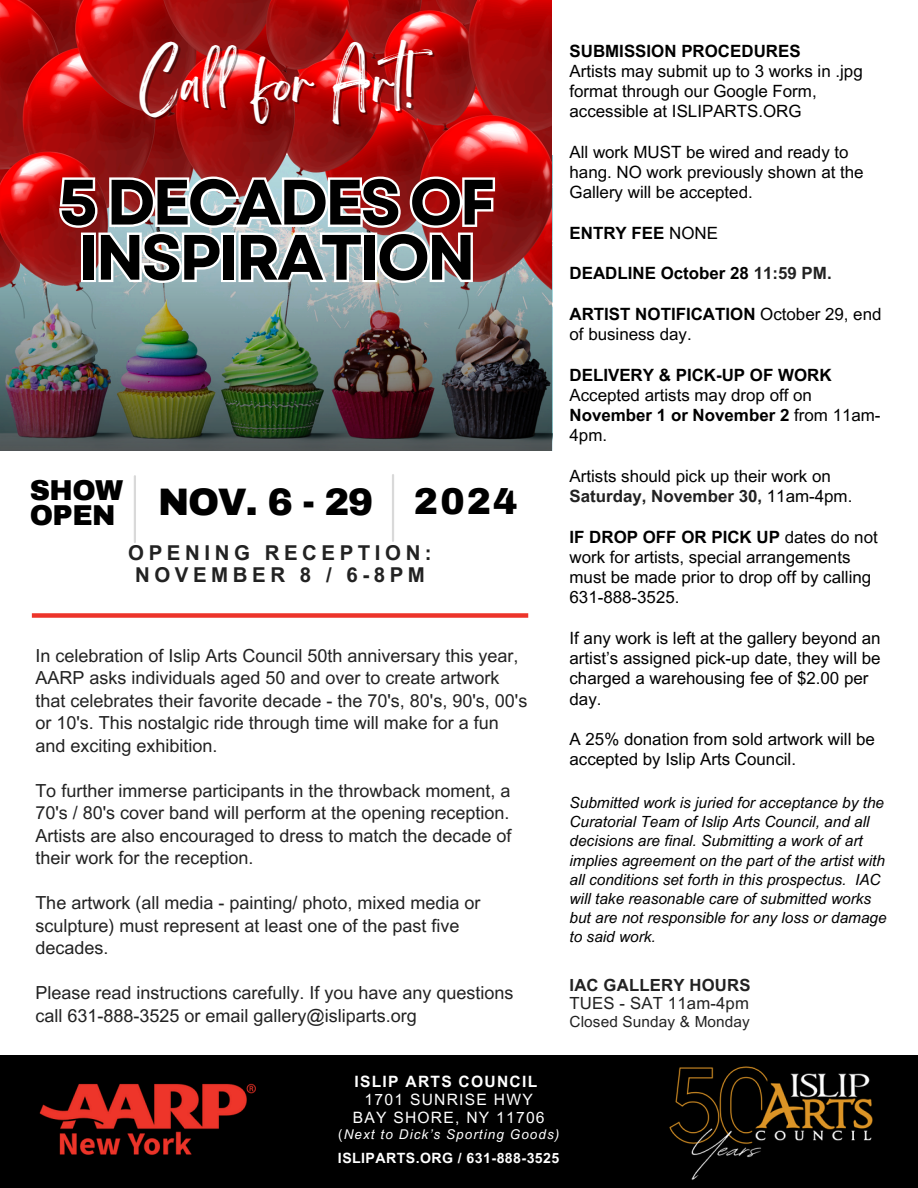
<style>
.page{position:relative;width:918px;height:1188px;background:#fff}
.page>*{position:absolute;margin:0;border:0;box-sizing:border-box;transform-origin:0 0}
.t1{font:700 63.9px/55.2px "Garet";letter-spacing:-.055em;color:#000;text-align:center}
.t2{font:46.95px "Brightwall";letter-spacing:.015em;color:#fff}
.t3{font:900 37.5px "Archivo";color:#000}
.t4{font:900 36.45px "Archivo";color:#000}
.t5{font:900 28.2px/25px "Archivo";letter-spacing:-.02em;color:#000}
.t6{font:700 20.55px/22.5px "Arial MT Pro";letter-spacing:.22em;color:#222;text-align:center}
.t7{font:18px/22.5px "Arial MT Pro";color:#222}
.t8{font:16.95px/20.2px "Arial MT Pro";color:#000}
.t9{font:700 16.95px "Arial MT Pro";color:#000}
.t10{font:16.8px "Arial MT Pro";letter-spacing:.01em;color:#222}
.t11{font:700 16.8px "Arial MT Pro";letter-spacing:.01em;color:#222}
.t12{font:15.6px/18px "Arial MT Pro";letter-spacing:.08em;color:#fff;text-align:center}
.t13{font:700 15.6px "Arial MT Pro";letter-spacing:.08em;color:#fff}
.t14{font:italic 15.45px/19.2px "Arial MT Pro";color:#000}
.t15{font:15.3px "Arial MT Pro";letter-spacing:.01em;color:#222}
.t16{font:700 14.1px "Arial MT Pro";letter-spacing:.03em;color:#fff}
.t17{font:italic 13.5px "Arial MT Pro";letter-spacing:.08em;color:#fff}
.s1{font-weight:400}
.s2{color:#222}
.s3{font-weight:700}
.s4{font-weight:700;color:#222}
.s5{font-style:normal}
</style>
<div class="page">
<div style="left:0;top:1055px;width:918px;height:133px;background:#000"></div>
<hr style="left:134px;top:476px;width:2px;height:66px;background:#d9d9d9">
<hr style="left:392px;top:475px;width:2px;height:66px;background:#d9d9d9">
<img style="left:39px;top:1082px;width:253px;height:73px">
<img style="left:662px;top:1062px;width:223px;height:126px">
<div style="left:32px;top:613px;width:496px;height:5px;background:#ed342a"></div>
<img style="left:0;top:328px;width:552px;height:123px">
<img style="left:0;top:0;width:552px;height:328px">
<svg style="left:57px;top:173px;width:440px;height:113px"></svg>
<p class="t2" style="left:139px;top:66px;width:312px">Call for Art!</p>
<p class="t1" style="left:58px;top:175px;width:439px">5 DECADES OF<br>INSPIRATION</p>
<h2 class="t5" style="left:30px;top:478px;width:95px">SHOW<br>OPEN</h2>
<p class="t3" style="left:158px;top:482px;width:216px">NOV. 6 - 29</p>
<h4 class="t6" style="left:128px;top:544px;width:305px">OPENING RECEPTION:<br>NOVEMBER 8 / 6-8PM</h4>
<p class="t4" style="left:414px;top:482px;width:105px">2024</p>
<p class="t7" style="left:35px;top:646px;width:494px">In celebration of Islip Arts Council 50th anniversary this year, AARP asks individuals aged 50 and over to create artwork that celebrates their favorite decade - the 70's, 80's, 90's, 00's or 10's. This nostalgic ride through time will make for a fun and exciting exhibition.</p>
<p class="t7" style="left:35px;top:781px;width:478px;text-align:justify">To further immerse participants in the throwback moment, a 70's / 80's cover band will perform at the opening reception.<br>Artists are also encouraged to dress to match the decade of their work for the reception.</p>
<p class="t7" style="left:35px;top:894px;width:447px">The artwork (all media - painting/ photo, mixed media or sculpture) must represent at least one of the past five decades.</p>
<p class="t7" style="left:35px;top:984px;width:480px">Please read instructions carefully. If you have any questions call 631-888-3525 or email gallery@isliparts.org</p>
<p class="t9" style="left:570px;top:44px;width:233px">SUBMISSION PROCEDURES</p>
<p class="t8" style="left:570px;top:63px;width:295px">Artists may submit up to 3 works in .jpg format through our Google Form, accessible at ISLIPARTS.ORG</p>
<p class="t8" style="left:570px;top:144px;width:296px">All work MUST be wired and ready to hang. NO work previously shown at the<br>Gallery will be accepted.</p>
<p class="t9" style="left:570px;top:227px;width:150px">ENTRY FEE <span class="s1">NONE</span></p>
<p class="t9" style="left:570px;top:267px;width:264px">DEADLINE October 28 <span class="s2">11:59 PM.</span></p>
<p class="t8" style="left:570px;top:306px;width:313px"><span class="s3">ARTIST NOTIFICATION</span> October 29, end of business day.</p>
<p class="t9" style="left:570px;top:368px;width:264px">DELIVERY &amp; PICK-UP OF WORK</p>
<p class="t8" style="left:570px;top:387px;width:313px">Accepted artists may drop off on<br><span class="s3">November 1 or November 2</span> from 11am-<br>4pm.</p>
<p class="t8" style="left:570px;top:468px;width:284px">Artists should pick up their work on<br><span class="s4">Saturday, November 30,</span> 11am-4pm.</p>
<p class="t8" style="left:570px;top:529px;width:310px"><span class="s3">IF DROP OFF OR PICK UP</span> dates do not work for artists, special arrangements must be made prior to drop off by calling<br>631-888-3525.</p>
<p class="t8" style="left:570px;top:630px;width:313px">If any work is left at the gallery beyond an artist’s assigned pick-up date, they will be charged a warehousing fee of $2.00 per day.</p>
<p class="t8" style="left:570px;top:731px;width:307px">A 25% donation from sold artwork will be accepted by Islip Arts Council.</p>
<p class="t14" style="left:570px;top:795px;width:319px">Submitted work is juried for acceptance by the Curatorial Team of Islip Arts Council, and all decisions are final. Submitting a work of art implies agreement on the part of the artist with all conditions set forth in this prospectus. IAC will take reasonable care of submitted works but are not responsible for any loss or damage to said work.</p>
<h3 class="t11" style="left:570px;top:979px;width:183px">IAC GALLERY HOURS</h3>
<h3 class="t10" style="left:570px;top:997px;width:181px">TUES - SAT 11am-4pm</h3>
<h5 class="t15" style="left:570px;top:1016px;width:182px">Closed Sunday &amp; Monday</h5>
<p class="t13" style="left:355px;top:1076px;width:184px">ISLIP ARTS COUNCIL</p>
<p class="t12" style="left:353px;top:1093px;width:193px">1701 SUNRISE HWY<br>BAY SHORE, NY 11706</p>
<p class="t17" style="left:338px;top:1129px;width:223px"><span class="s5">(</span>Next to Dick’s Sporting Goods)</p>
<p class="t16" style="left:338px;top:1152px;width:223px">ISLIPARTS.ORG / 631-888-3525</p>
</div>
